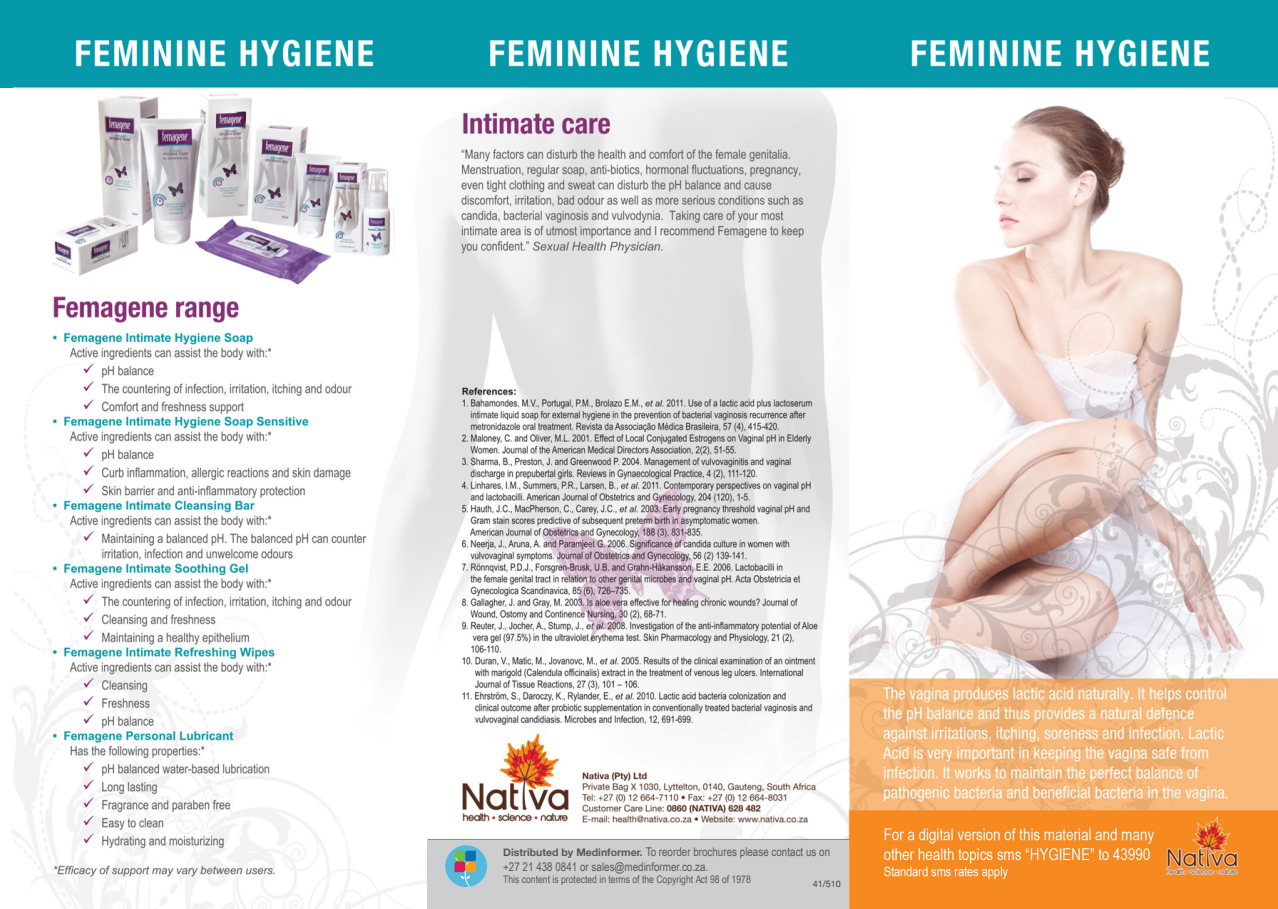
<style>
.page{position:relative;width:1278px;height:909px;background:#fff}
.page>*{position:absolute;margin:0;border:0;box-sizing:border-box;transform-origin:0 0}
.t1{font:12px/14.4px "Arial Narrow";color:#58595b}
.t2{font:10.5px "Arial Narrow";color:#58595b}
.t3{font:9px "Helvetica Neue";color:#404041}
.s1{font-family:"Helvetica Neue";font-weight:700;font-size:10.5px}
</style>
<div class="page">
<img style="left:0;top:0;width:1277px;height:909px">
<div style="left:0;top:0;width:12px;height:87px;background:#0499a8"></div>
<div style="left:428px;top:841px;width:420px;height:68px;background:#cccecf"></div>
<div style="left:445px;top:845px;width:42px;height:42px;background:#54b9df;border-radius:50%"></div>
<svg style="left:454px;top:851px;width:22px;height:36px"></svg>
<svg style="left:0;top:901px;width:8px;height:8px"></svg>
<p class="t1" style="left:503px;top:845px;width:328px"><span class="s1">Distributed by Medinformer.</span> To reorder brochures please contact us on +27 21 438 0841 or sales@medinformer.co.za.</p>
<p class="t2" style="left:503px;top:872px;width:249px">This content is protected in terms of the Copyright Act 98 of 1978</p>
<p class="t3" style="left:812px;top:877px;width:30px">41/510</p>
</div>
